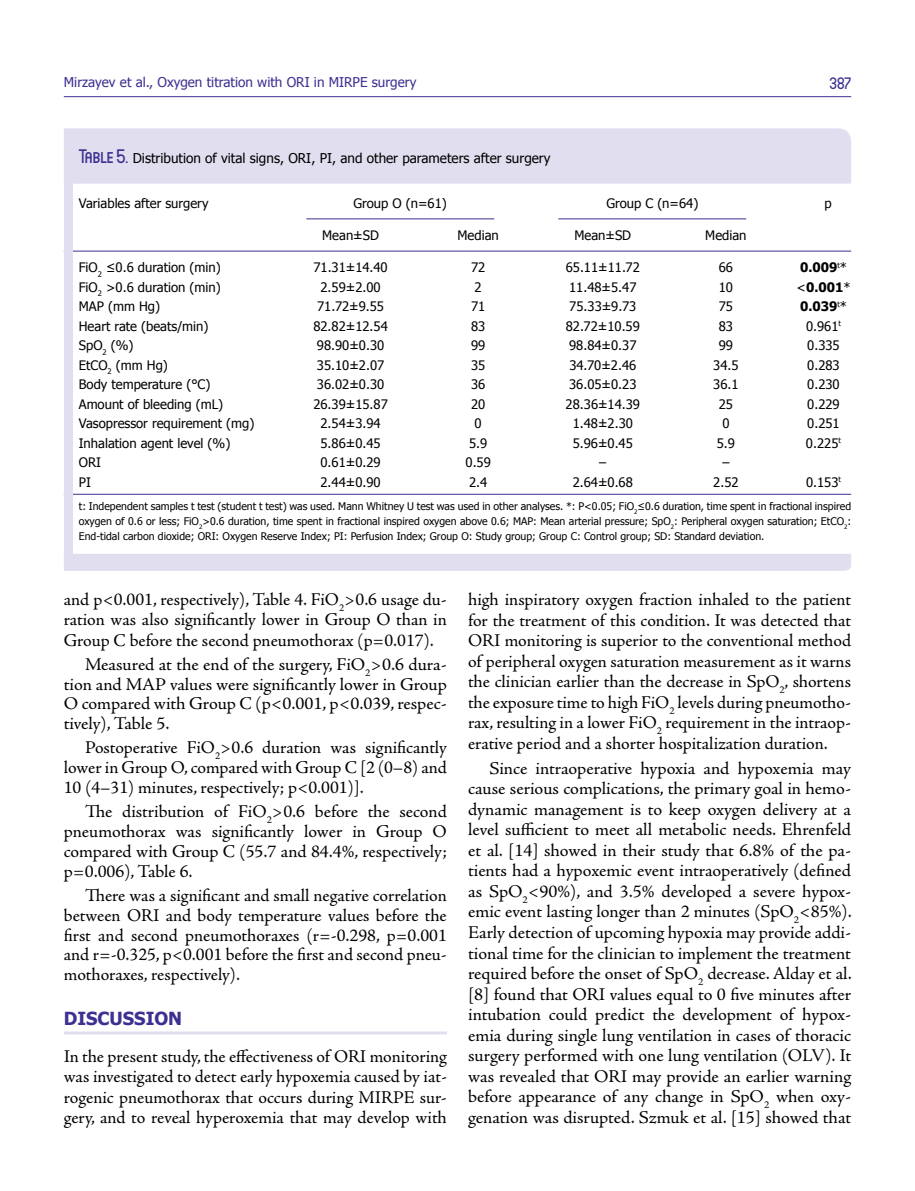
<style>
.page{position:relative;width:915px;height:1191px;background:#fff}
.page>*{position:absolute;margin:0;border:0;box-sizing:border-box;transform-origin:0 0}
.t1{font:18px/20.5px "Adobe Jenson Pro";letter-spacing:-.005em;color:#000;text-align:justify}
.t2{font:700 18px "Tahoma";color:#3c3091}
.t3{font:500 16.5px "Circula";color:#3c3091}
.t4{font:13.5px "Tahoma";color:#000}
.t5{font:13.5px "Tahoma";color:#3c3091}
.t6{font:13.05px "Tahoma";color:#000}
.t7{font:700 13.05px "Tahoma";color:#000}
.t8{font:10.5px/15px "Tahoma";color:#000;text-align:justify}
.s1{font-family:"Circula";font-weight:500;font-size:19.5px;color:#3c3091}
.s2{font-weight:400}
</style>
<div class="page">
<hr style="left:64px;top:96px;width:786px;height:1px;background:#3c3091">
<hr style="left:64px;top:1031px;width:382px;height:3px;background:#e1dfef">
<div style="left:64px;top:554px;width:786px;height:17px;background:#e1dfef"></div>
<div style="left:64px;top:128px;width:786px;height:56px;background:#e1dfef"></div>
<hr style="left:64px;top:494px;width:786px;height:1px;background:#3c3091">
<hr style="left:558px;top:218px;width:188px;height:1px;background:#3c3091">
<hr style="left:306px;top:218px;width:188px;height:1px;background:#3c3091">
<hr style="left:64px;top:251px;width:786px;height:1px;background:#3c3091">
<div style="left:64px;top:177px;width:8px;height:385px;background:#e1dfef"></div>
<p class="t5" style="left:64px;top:73px;width:354px">Mirzayev et al., Oxygen titration with ORI in MIRPE surgery</p>
<p class="t3" style="left:829px;top:73px;width:23px">387</p>
<p class="t4" style="left:79px;top:150px;width:473px"><span class="s1">Table 5.</span> Distribution of vital signs, ORI, PI, and other parameters after surgery</p>
<p class="t6" style="left:79px;top:195px;width:131px">Variables after surgery</p>
<p class="t6" style="left:353px;top:195px;width:95px">Group O (n=61)</p>
<p class="t6" style="left:606px;top:195px;width:93px">Group C (n=64)</p>
<p class="t6" style="left:824px;top:195px;width:9px">p</p>
<p class="t6" style="left:322px;top:227px;width:58px">Mean±SD</p>
<p class="t6" style="left:457px;top:227px;width:43px">Median</p>
<p class="t6" style="left:574px;top:227px;width:58px">Mean±SD</p>
<p class="t6" style="left:705px;top:227px;width:43px">Median</p>
<p class="t6" style="left:79px;top:259px;width:143px">FiO<sub>2</sub> ≤0.6 duration (min)</p>
<p class="t6" style="left:313px;top:259px;width:76px">71.31±14.40</p>
<p class="t6" style="left:471px;top:259px;width:16px">72</p>
<p class="t6" style="left:565px;top:259px;width:76px">65.11±11.72</p>
<p class="t6" style="left:718px;top:259px;width:16px">66</p>
<p class="t7" style="left:799px;top:258px;width:48px">0.009<sup>t</sup><span class="s2">*</span></p>
<p class="t6" style="left:79px;top:279px;width:143px">FiO<sub>2</sub> &gt;0.6 duration (min)</p>
<p class="t6" style="left:320px;top:279px;width:62px">2.59±2.00</p>
<p class="t6" style="left:474px;top:279px;width:9px">2</p>
<p class="t6" style="left:569px;top:279px;width:69px">11.48±5.47</p>
<p class="t6" style="left:718px;top:279px;width:16px">10</p>
<p class="t7" style="left:796px;top:278px;width:55px"><span class="s2">&lt;</span>0.001<span class="s2">*</span></p>
<p class="t6" style="left:79px;top:298px;width:83px">MAP (mm Hg)</p>
<p class="t6" style="left:317px;top:298px;width:68px">71.72±9.55</p>
<p class="t6" style="left:471px;top:298px;width:16px">71</p>
<p class="t6" style="left:569px;top:298px;width:68px">75.33±9.73</p>
<p class="t6" style="left:718px;top:298px;width:16px">75</p>
<p class="t7" style="left:799px;top:297px;width:48px">0.039<sup>t</sup><span class="s2">*</span></p>
<p class="t6" style="left:79px;top:318px;width:131px">Heart rate (beats/min)</p>
<p class="t6" style="left:313px;top:318px;width:76px">82.82±12.54</p>
<p class="t6" style="left:471px;top:318px;width:16px">83</p>
<p class="t6" style="left:565px;top:318px;width:76px">82.72±10.59</p>
<p class="t6" style="left:718px;top:318px;width:16px">83</p>
<p class="t6" style="left:805px;top:318px;width:36px">0.961<sup>t</sup></p>
<p class="t6" style="left:79px;top:337px;width:56px">SpO<sub>2</sub> (%)</p>
<p class="t6" style="left:317px;top:337px;width:69px">98.90±0.30</p>
<p class="t6" style="left:471px;top:337px;width:16px">99</p>
<p class="t6" style="left:569px;top:337px;width:69px">98.84±0.37</p>
<p class="t6" style="left:718px;top:337px;width:16px">99</p>
<p class="t6" style="left:807px;top:337px;width:34px">0.335</p>
<p class="t6" style="left:79px;top:357px;width:91px">EtCO<sub>2</sub> (mm Hg)</p>
<p class="t6" style="left:317px;top:357px;width:69px">35.10±2.07</p>
<p class="t6" style="left:471px;top:357px;width:16px">35</p>
<p class="t6" style="left:569px;top:357px;width:68px">34.70±2.46</p>
<p class="t6" style="left:713px;top:357px;width:27px">34.5</p>
<p class="t6" style="left:807px;top:357px;width:34px">0.283</p>
<p class="t6" style="left:79px;top:376px;width:133px">Body temperature (°C)</p>
<p class="t6" style="left:317px;top:376px;width:69px">36.02±0.30</p>
<p class="t6" style="left:471px;top:376px;width:16px">36</p>
<p class="t6" style="left:569px;top:376px;width:69px">36.05±0.23</p>
<p class="t6" style="left:713px;top:376px;width:27px">36.1</p>
<p class="t6" style="left:807px;top:376px;width:34px">0.230</p>
<p class="t6" style="left:79px;top:396px;width:146px">Amount of bleeding (mL)</p>
<p class="t6" style="left:313px;top:396px;width:76px">26.39±15.87</p>
<p class="t6" style="left:471px;top:396px;width:16px">20</p>
<p class="t6" style="left:565px;top:396px;width:76px">28.36±14.39</p>
<p class="t6" style="left:718px;top:396px;width:16px">25</p>
<p class="t6" style="left:807px;top:396px;width:34px">0.229</p>
<p class="t6" style="left:79px;top:415px;width:177px">Vasopressor requirement (mg)</p>
<p class="t6" style="left:320px;top:415px;width:62px">2.54±3.94</p>
<p class="t6" style="left:474px;top:415px;width:9px">0</p>
<p class="t6" style="left:572px;top:415px;width:62px">1.48±2.30</p>
<p class="t6" style="left:722px;top:415px;width:9px">0</p>
<p class="t6" style="left:807px;top:415px;width:34px">0.251</p>
<p class="t6" style="left:79px;top:435px;width:153px">Inhalation agent level (%)</p>
<p class="t6" style="left:320px;top:435px;width:62px">5.86±0.45</p>
<p class="t6" style="left:469px;top:435px;width:20px">5.9</p>
<p class="t6" style="left:572px;top:435px;width:62px">5.96±0.45</p>
<p class="t6" style="left:716px;top:435px;width:20px">5.9</p>
<p class="t6" style="left:805px;top:435px;width:37px">0.225<sup>t</sup></p>
<p class="t6" style="left:79px;top:454px;width:24px">ORI</p>
<p class="t6" style="left:320px;top:454px;width:62px">0.61±0.29</p>
<p class="t6" style="left:465px;top:454px;width:27px">0.59</p>
<p class="t6" style="left:599px;top:454px;width:9px">–</p>
<p class="t6" style="left:722px;top:454px;width:9px">–</p>
<p class="t6" style="left:79px;top:474px;width:14px">PI</p>
<p class="t6" style="left:320px;top:474px;width:62px">2.44±0.90</p>
<p class="t6" style="left:469px;top:474px;width:20px">2.4</p>
<p class="t6" style="left:572px;top:474px;width:62px">2.64±0.68</p>
<p class="t6" style="left:713px;top:474px;width:27px">2.52</p>
<p class="t6" style="left:805px;top:474px;width:36px">0.153<sup>t</sup></p>
<p class="t8" style="left:79px;top:498px;width:773px">t: Independent samples t test (student t test) was used. Mann Whitney U test was used in other analyses. *: P&lt;0.05; FiO<sub>2</sub>≤0.6 duration, time spent in fractional inspired oxygen of 0.6 or less; FiO<sub>2</sub>&gt;0.6 duration, time spent in fractional inspired oxygen above 0.6; MAP: Mean arterial pressure; SpO<sub>2</sub>: Peripheral oxygen saturation; EtCO<sub>2</sub>:<br>End-tidal carbon dioxide; ORI: Oxygen Reserve Index; PI: Perfusion Index; Group O: Study group; Group C: Control group; SD: Standard deviation.</p>
<p class="t1" style="left:64px;top:589px;width:384px">and p&lt;0.001, respectively), Table 4. FiO<sub>2</sub>&gt;0.6 usage du&shy;ration was also significantly lower in Group O than in Group C before the second pneumothorax (p=0.017).</p>
<p class="t1" style="left:64px;top:654px;width:384px;line-height:19.8px;text-indent:21px">Measured at the end of the surgery, FiO<sub>2</sub>&gt;0.6 dura&shy;tion and MAP values were significantly lower in Group O compared with Group C (p&lt;0.001, p&lt;0.039, respec&shy;tively), Table 5.</p>
<p class="t1" style="left:64px;top:738px;width:384px;line-height:19.8px;text-indent:21px">Postoperative FiO<sub>2</sub>&gt;0.6 duration was significantly lower in Group O, compared with Group C [2 (0–8) and 10 (4–31) minutes, respectively; p&lt;0.001)].</p>
<p class="t1" style="left:64px;top:802px;width:384px;line-height:19.8px;text-indent:21px">The distribution of FiO<sub>2</sub>&gt;0.6 before the second pneumothorax was significantly lower in Group O compared with Group C (55.7 and 84.4%, respectively; p=0.006), Table 6.</p>
<p class="t1" style="left:64px;top:885px;width:384px;line-height:19.8px;text-indent:21px">There was a significant and small negative correlation between ORI and body temperature values before the first and second pneumothoraxes (r=-0.298, p=0.001 and r=-0.325, p&lt;0.001 before the first and second pneu&shy;mothoraxes, respectively).</p>
<p class="t2" style="left:64px;top:1005px;width:120px">DISCUSSION</p>
<p class="t1" style="left:64px;top:1046px;width:384px">In the present study, the effectiveness of ORI monitoring was investigated to detect early hypoxemia caused by iat&shy;rogenic pneumothorax that occurs during MIRPE sur&shy;gery, and to reveal hyperoxemia that may develop with</p>
<p class="t1" style="left:468px;top:589px;width:384px">high inspiratory oxygen fraction inhaled to the patient for the treatment of this condition. It was detected that ORI monitoring is superior to the conventional method of peripheral oxygen saturation measurement as it warns the clinician earlier than the decrease in SpO<sub>2</sub>, shortens the exposure time to high FiO<sub>2</sub> levels during pneumotho&shy;rax, resulting in a lower FiO<sub>2</sub> requirement in the intraop&shy;erative period and a shorter hospitalization duration.</p>
<p class="t1" style="left:468px;top:758px;width:385px;text-indent:21px">Since intraoperative hypoxia and hypoxemia may cause serious complications, the primary goal in hemo&shy;dynamic management is to keep oxygen delivery at a level sufficient to meet all metabolic needs. Ehrenfeld et al. [14] showed in their study that 6.8% of the pa&shy;tients had a hypoxemic event intraoperatively (defined as SpO<sub>2</sub>&lt;90%), and 3.5% developed a severe hypox&shy;emic event lasting longer than 2 minutes (SpO<sub>2</sub>&lt;85%).<br>Early detection of upcoming hypoxia may provide addi&shy;tional time for the clinician to implement the treatment required before the onset of SpO<sub>2</sub> decrease. Alday et al. [8] found that ORI values equal to 0 five minutes after intubation could predict the development of hypox&shy;emia during single lung ventilation in cases of thoracic surgery performed with one lung ventilation (OLV). It was revealed that ORI may provide an earlier warning before appearance of any change in SpO<sub>2</sub> when oxy&shy;genation was disrupted. Szmuk et al. [15] showed that</p>
</div>
